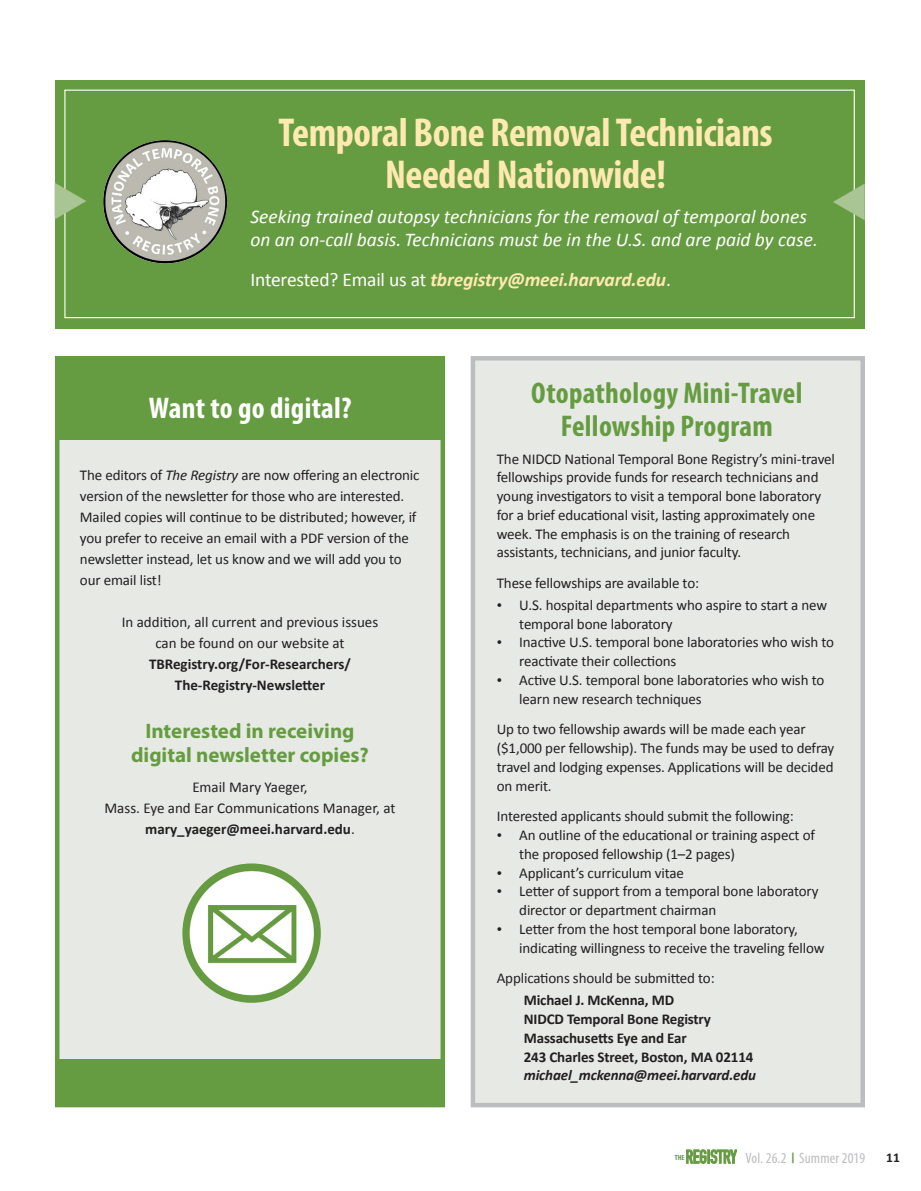
<style>
.page{position:relative;width:921px;height:1191px;background:#fff}
.page>*{position:absolute;margin:0;border:0;box-sizing:border-box;transform-origin:0 0}
.Heads{font:700 condensed 40.5px "Myriad Pro";letter-spacing:-.01em;color:#feeab1}
.Subheads{font:700 condensed 30px/33px "Myriad Pro";letter-spacing:.01em;color:#669c41;text-align:center}
.Heads-2{font:700 condensed 30px "Myriad Pro";letter-spacing:.01em;color:#fff}
.Bibliography_text_8{font:700 21px/24px "Myriad Pro";color:#669c41;text-align:center}
.t1{font:italic 19.5px "Calibri";color:#fff}
.t2{font:italic 700 19.5px "Calibri";letter-spacing:-.01em;color:#feeab1}
.Bibliography_text_8-2{font:15px/18.8px "Calibri";letter-spacing:-.01em;color:#231f20}
.t3{font:700 15px "Calibri";letter-spacing:-.01em;color:#231f20}
.t4{font:italic 700 15px "Calibri";letter-spacing:-.01em;color:#231f20}
.t5{font:condensed 15px "Myriad Pro";letter-spacing:.01em;color:#bcbdc0}
.t6{font:700 13.5px "Calibri";color:#231f20}
.t7{font:700 condensed 7.5px "Myriad Pro";color:#669c41}
.s1{font-weight:400;font-style:normal;color:#fff}
.s2{font-style:italic}
.s3{font-weight:700}
.s4{font-family:"Times New Roman"}
.s5{font-family:"Calibri";font-weight:700;font-stretch:normal;font-size:12px;color:#669c41}
</style>
<div class="page">
<svg style="left:686px;top:1149px;width:51px;height:14px"></svg>
<div style="left:55px;top:356px;width:390px;height:751px;background:#e7e9e5;border:4px solid #669c41"></div>
<div style="left:471px;top:356px;width:394px;height:751px;background:#e7e9e5;border:4px solid #bcbdc0"></div>
<div style="left:55px;top:80px;width:809px;height:249px;background:#669c41"></div>
<div style="left:64px;top:90px;width:791px;height:228px;border:1px solid #fff"></div>
<img style="left:103px;top:140px;width:124px;height:123px;border-radius:62px">
<img style="left:182px;top:863px;width:139px;height:140px">
<div style="left:55px;top:356px;width:385px;height:83px;background:#669c41"></div>
<div style="left:57px;top:1059px;width:386px;height:45px;background:#669c41"></div>
<svg style="left:64px;top:182px;width:2px;height:37px"></svg>
<svg style="left:853px;top:184px;width:12px;height:36px"></svg>
<p class="Heads" style="left:278px;top:107px;width:496px">Temporal Bone Removal Technicians</p>
<p class="Heads" style="left:385px;top:149px;width:282px">Needed Nationwide!</p>
<p class="t1" style="left:250px;top:204px;width:558px">Seeking trained autopsy technicians for the removal of temporal bones</p>
<p class="t1" style="left:250px;top:226px;width:569px">on an on-call basis. Technicians must be in the U.S. and are paid by case.</p>
<p class="t2" style="left:250px;top:267px;width:422px"><span class="s1">Interested? Email us at</span> tbregistry@meei.harvard.edu<span class="s1">.</span></p>
<p class="Heads-2" style="left:149px;top:389px;width:204px">Want to go digital?</p>
<p class="Bibliography_text_8-2" style="left:80px;top:464px;width:341px;line-height:21px">The editors of <span class="s2">The Registry</span> are now offering an electronic version of the newsletter for those who are interested.<br>Mailed copies will continue to be distributed; however, if you prefer to receive an email with a PDF version of the newsletter instead, let us know and we will add you to our email list!</p>
<p class="Bibliography_text_8-2" style="left:122px;top:611px;width:258px;line-height:21px;text-align:center">In addition, all current and previous issues can be found on our website at <span class="s3">TBRegistry.org/For-Researchers/ The-Registry-Newsletter</span></p>
<p class="Bibliography_text_8" style="left:131px;top:718px;width:239px">Interested in receiving digital newsletter copies?</p>
<p class="Bibliography_text_8-2" style="left:104px;top:776px;width:292px;line-height:21px;text-align:center">Email Mary Yaeger,<br>Mass. Eye and Ear Communications Manager, at <span class="s3">mary_yaeger@meei.harvard.edu</span>.</p>
<p class="Subheads" style="left:531px;top:376px;width:273px">Otopathology Mini-Travel<br>Fellowship Program</p>
<p class="Bibliography_text_8-2" style="left:497px;top:449px;width:340px">The NIDCD National Temporal Bone Registry’s mini-travel fellowships provide funds for research technicians and young investigators to visit a temporal bone laboratory for a brief educational visit, lasting approximately one week. The emphasis is on the training of research assistants, technicians, and junior faculty.</p>
<p class="Bibliography_text_8-2" style="left:497px;top:574px;width:204px">These fellowships are available to:</p>
<p class="Bibliography_text_8-2" style="left:519px;top:595px;width:309px;text-indent:-22px"><span class="s4">•</span> U.S. hospital departments who aspire to start a new temporal bone laboratory</p>
<p class="Bibliography_text_8-2" style="left:519px;top:633px;width:316px;text-indent:-22px"><span class="s4">•</span> Inactive U.S. temporal bone laboratories who wish to reactivate their collections</p>
<p class="Bibliography_text_8-2" style="left:519px;top:670px;width:306px;text-indent:-22px"><span class="s4">•</span> Active U.S. temporal bone laboratories who wish to learn new research techniques</p>
<p class="Bibliography_text_8-2" style="left:497px;top:720px;width:339px">Up to two fellowship awards will be made each year ($1,000 per fellowship). The funds may be used to defray travel and lodging expenses. Applications will be decided on merit.</p>
<p class="Bibliography_text_8-2" style="left:497px;top:807px;width:298px">Interested applicants should submit the following:</p>
<p class="Bibliography_text_8-2" style="left:519px;top:826px;width:297px;text-indent:-22px"><span class="s4">•</span> An outline of the educational or training aspect of the proposed fellowship (1–2 pages)</p>
<p class="Bibliography_text_8-2" style="left:497px;top:863px;width:189px"><span class="s4">•</span> Applicant’s curriculum vitae</p>
<p class="Bibliography_text_8-2" style="left:519px;top:882px;width:301px;text-indent:-22px"><span class="s4">•</span> Letter of support from a temporal bone laboratory director or department chairman</p>
<p class="Bibliography_text_8-2" style="left:519px;top:919px;width:307px;text-indent:-22px"><span class="s4">•</span> Letter from the host temporal bone laboratory, indicating willingness to receive the traveling fellow</p>
<p class="Bibliography_text_8-2" style="left:497px;top:969px;width:219px">Applications should be submitted to:</p>
<p class="t3" style="left:524px;top:990px;width:152px">Michael J. McKenna, MD</p>
<p class="t3" style="left:524px;top:1009px;width:189px">NIDCD Temporal Bone Registry</p>
<p class="t3" style="left:524px;top:1028px;width:165px">Massachusetts Eye and Ear</p>
<p class="t3" style="left:524px;top:1047px;width:231px">243 Charles Street, Boston, MA 02114</p>
<p class="t4" style="left:524px;top:1065px;width:234px">michael_mckenna@meei.harvard.edu</p>
<p class="t5" style="left:745px;top:1149px;width:121px">Vol. 26.2 <span class="s5">|</span> Summer 2019</p>
<p class="t7" style="left:675px;top:1152px;width:11px">THE</p>
<p class="t6" style="left:886px;top:1148px;width:15px">11</p>
</div>
